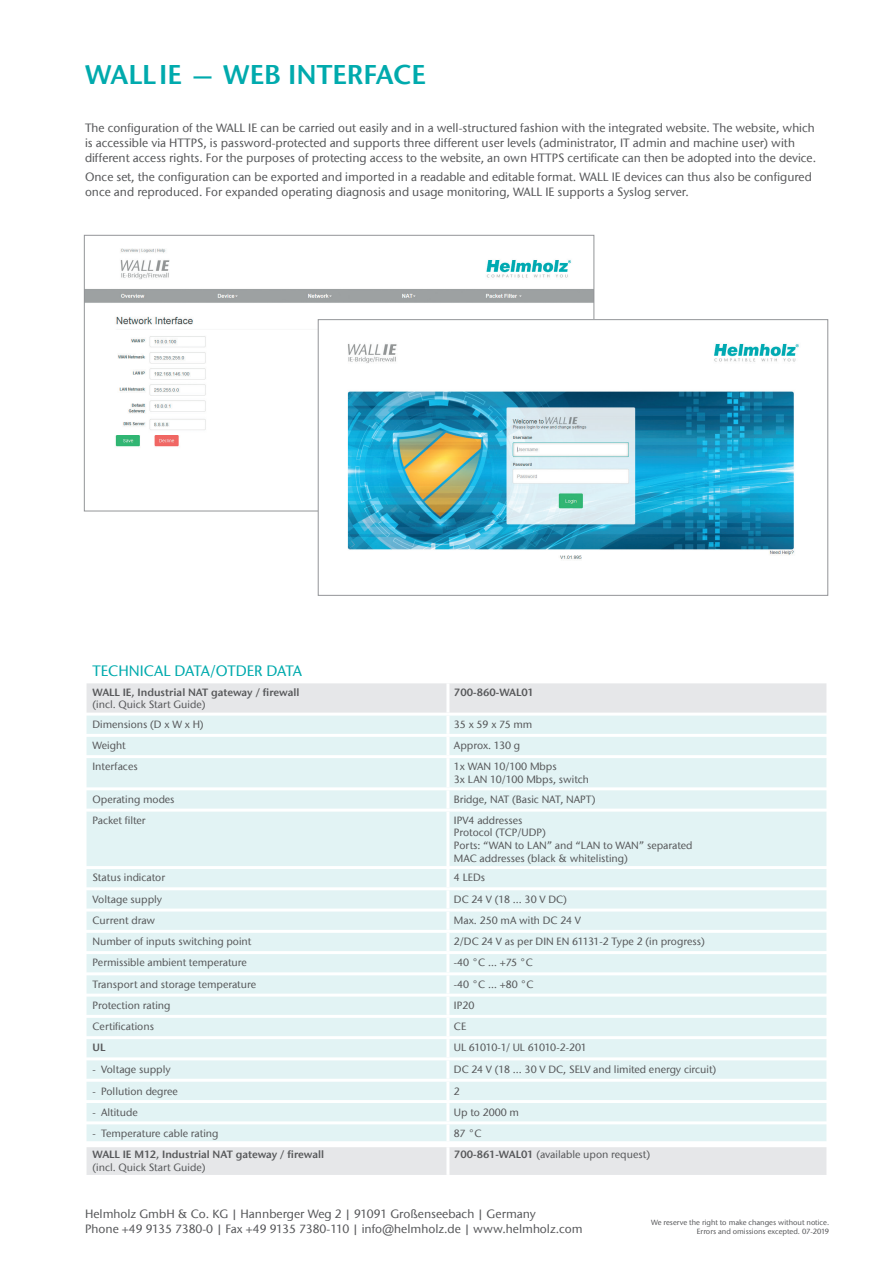
<style>
.page{position:relative;width:893px;height:1263px;background:#fff}
.page>*{position:absolute;margin:0;border:0;box-sizing:border-box;transform-origin:0 0}
.t1{font:27px "ITC Stone Sans Com Semi";color:#00aaad}
.t2{font:500 15px "ITC Stone Sans Com";color:#00aaad}
.t3{font:500 12px/15px "ITC Stone Sans Com";color:#57585a}
.t4{font:500 10.5px/12.6px "ITC Stone Sans Com";color:#57585a}
.t5{font:10.5px "ITC Stone Sans Com Semi";color:#57585a}
.t6{font:500 10.5px "ITC Stone Sans Com";letter-spacing:-.035em;color:#57585a}
.t7{font:500 7.5px/9px "ITC Stone Sans Com";color:#57585a;text-align:right}
.s1{font-family:"ITC Stone Sans Com Semi";font-weight:400}
</style>
<div class="page">
<div style="left:87px;top:683px;width:739px;height:492px;background:#e6e7e9"></div>
<div style="left:87px;top:716px;width:739px;height:425px;background:#e2f3f4"></div>
<hr style="left:446px;top:683px;width:3px;height:30px;background:#fff">
<hr style="left:85px;top:713px;width:363px;height:3px;background:#fff">
<hr style="left:448px;top:713px;width:380px;height:3px;background:#fff">
<hr style="left:446px;top:716px;width:3px;height:18px;background:#fff">
<hr style="left:85px;top:734px;width:363px;height:3px;background:#fff">
<hr style="left:448px;top:734px;width:380px;height:3px;background:#fff">
<hr style="left:446px;top:737px;width:3px;height:18px;background:#fff">
<hr style="left:85px;top:755px;width:363px;height:3px;background:#fff">
<hr style="left:448px;top:755px;width:380px;height:3px;background:#fff">
<hr style="left:446px;top:758px;width:3px;height:29px;background:#fff">
<hr style="left:85px;top:787px;width:363px;height:3px;background:#fff">
<hr style="left:448px;top:787px;width:380px;height:3px;background:#fff">
<hr style="left:446px;top:790px;width:3px;height:19px;background:#fff">
<hr style="left:85px;top:809px;width:363px;height:3px;background:#fff">
<hr style="left:448px;top:809px;width:380px;height:3px;background:#fff">
<hr style="left:446px;top:812px;width:3px;height:54px;background:#fff">
<hr style="left:85px;top:866px;width:363px;height:3px;background:#fff">
<hr style="left:448px;top:866px;width:380px;height:3px;background:#fff">
<hr style="left:446px;top:869px;width:3px;height:18px;background:#fff">
<hr style="left:85px;top:887px;width:363px;height:3px;background:#fff">
<hr style="left:448px;top:887px;width:380px;height:3px;background:#fff">
<hr style="left:446px;top:890px;width:3px;height:18px;background:#fff">
<hr style="left:85px;top:908px;width:363px;height:3px;background:#fff">
<hr style="left:448px;top:908px;width:380px;height:3px;background:#fff">
<hr style="left:446px;top:911px;width:3px;height:19px;background:#fff">
<hr style="left:85px;top:930px;width:363px;height:3px;background:#fff">
<hr style="left:448px;top:930px;width:380px;height:3px;background:#fff">
<hr style="left:446px;top:933px;width:3px;height:18px;background:#fff">
<hr style="left:85px;top:951px;width:363px;height:3px;background:#fff">
<hr style="left:448px;top:951px;width:380px;height:3px;background:#fff">
<hr style="left:446px;top:954px;width:3px;height:18px;background:#fff">
<hr style="left:85px;top:972px;width:363px;height:3px;background:#fff">
<hr style="left:448px;top:972px;width:380px;height:3px;background:#fff">
<hr style="left:446px;top:975px;width:3px;height:18px;background:#fff">
<hr style="left:85px;top:993px;width:363px;height:3px;background:#fff">
<hr style="left:448px;top:993px;width:380px;height:3px;background:#fff">
<hr style="left:446px;top:996px;width:3px;height:19px;background:#fff">
<hr style="left:85px;top:1015px;width:363px;height:3px;background:#fff">
<hr style="left:448px;top:1015px;width:380px;height:3px;background:#fff">
<hr style="left:446px;top:1018px;width:3px;height:18px;background:#fff">
<hr style="left:85px;top:1036px;width:363px;height:3px;background:#fff">
<hr style="left:448px;top:1036px;width:380px;height:3px;background:#fff">
<hr style="left:446px;top:1039px;width:3px;height:18px;background:#fff">
<hr style="left:85px;top:1057px;width:363px;height:3px;background:#fff">
<hr style="left:448px;top:1057px;width:380px;height:3px;background:#fff">
<hr style="left:446px;top:1060px;width:3px;height:19px;background:#fff">
<hr style="left:85px;top:1079px;width:363px;height:3px;background:#fff">
<hr style="left:448px;top:1079px;width:380px;height:3px;background:#fff">
<hr style="left:446px;top:1082px;width:3px;height:18px;background:#fff">
<hr style="left:85px;top:1100px;width:363px;height:3px;background:#fff">
<hr style="left:448px;top:1100px;width:380px;height:3px;background:#fff">
<hr style="left:446px;top:1103px;width:3px;height:18px;background:#fff">
<hr style="left:85px;top:1121px;width:363px;height:3px;background:#fff">
<hr style="left:448px;top:1121px;width:380px;height:3px;background:#fff">
<hr style="left:446px;top:1124px;width:3px;height:17px;background:#fff">
<hr style="left:446px;top:1147px;width:3px;height:28px;background:#fff">
<div style="left:85px;top:1141px;width:363px;height:6px;background:#fff"></div>
<div style="left:448px;top:1141px;width:380px;height:6px;background:#fff"></div>
<img style="left:86px;top:248px;width:506px;height:261px">
<img style="left:320px;top:321px;width:479px;height:238px">
<div style="left:318px;top:319px;width:510px;height:277px;border:1px solid #939598"></div>
<h1 class="t1" style="left:85px;top:57px;width:342px">WALLIE — WEB INTERFACE</h1>
<p class="t3" style="left:85px;top:120px;width:732px">The configuration of the WALL IE can be carried out easily and in a well-structured fashion with the integrated website. The website, which is accessible via HTTPS, is password-protected and supports three different user levels (administrator, IT admin and machine user) with different access rights. For the purposes of protecting access to the website, an own HTTPS certificate can then be adopted into the device.</p>
<p class="t3" style="left:85px;top:170px;width:728px">Once set, the configuration can be exported and imported in a readable and editable format. WALL IE devices can thus also be configured once and reproduced. For expanded operating diagnosis and usage monitoring, WALL IE supports a Syslog server.</p>
<h2 class="t2" style="left:92px;top:661px;width:211px">TECHNICAL DATA/OTDER DATA</h2>
<p class="t5" style="left:92px;top:685px;width:208px">WALL IE, Industrial NAT gateway / firewall</p>
<p class="t4" style="left:92px;top:698px;width:114px">(incl. Quick Start Guide)</p>
<p class="t5" style="left:454px;top:685px;width:81px">700-860-WAL01</p>
<p class="t4" style="left:92px;top:718px;width:113px">Dimensions (D x W x H)</p>
<p class="t4" style="left:454px;top:718px;width:80px">35 x 59 x 75 mm</p>
<p class="t4" style="left:92px;top:739px;width:35px">Weight</p>
<p class="t4" style="left:454px;top:739px;width:68px">Approx. 130 g</p>
<p class="t4" style="left:92px;top:760px;width:47px">Interfaces</p>
<p class="t4" style="left:454px;top:760px;width:137px">1x WAN 10/100 Mbps<br>3x LAN 10/100 Mbps, switch</p>
<p class="t4" style="left:92px;top:792px;width:84px">Operating modes</p>
<p class="t4" style="left:454px;top:792px;width:143px">Bridge, NAT (Basic NAT, NAPT)</p>
<p class="t4" style="left:92px;top:814px;width:55px">Packet filter</p>
<p class="t4" style="left:454px;top:814px;width:240px">IPV4 addresses<br>Protocol (TCP/UDP)<br>Ports: “WAN to LAN” and “LAN to WAN” separated<br>MAC addresses (black &amp; whitelisting)</p>
<p class="t4" style="left:92px;top:871px;width:74px">Status indicator</p>
<p class="t4" style="left:454px;top:871px;width:33px">4 LEDs</p>
<p class="t4" style="left:92px;top:892px;width:71px">Voltage supply</p>
<p class="t4" style="left:454px;top:892px;width:115px">DC 24 V (18 ... 30 V DC)</p>
<p class="t4" style="left:92px;top:914px;width:64px">Current draw</p>
<p class="t4" style="left:454px;top:914px;width:129px">Max. 250 mA with DC 24 V</p>
<p class="t4" style="left:92px;top:935px;width:160px">Number of inputs switching point</p>
<p class="t4" style="left:454px;top:935px;width:252px">2/DC 24 V as per DIN EN 61131-2 Type 2 (in progress)</p>
<p class="t4" style="left:92px;top:956px;width:156px">Permissible ambient temperature</p>
<p class="t4" style="left:454px;top:956px;width:81px">-40 °C … +75 °C</p>
<p class="t4" style="left:92px;top:977px;width:165px">Transport and storage temperature</p>
<p class="t4" style="left:454px;top:977px;width:81px">-40 °C … +80 °C</p>
<p class="t4" style="left:92px;top:999px;width:79px">Protection rating</p>
<p class="t4" style="left:454px;top:999px;width:22px">IP20</p>
<p class="t4" style="left:92px;top:1020px;width:63px">Certifications</p>
<p class="t4" style="left:454px;top:1020px;width:14px">CE</p>
<p class="t5" style="left:92px;top:1041px;width:14px">UL</p>
<p class="t6" style="left:454px;top:1041px;width:134px">UL 61010-1/ UL 61010-2-201</p>
<p class="t4" style="left:92px;top:1063px;width:80px">- Voltage supply</p>
<p class="t4" style="left:454px;top:1063px;width:264px">DC 24 V (18 ... 30 V DC, SELV and limited energy circuit)</p>
<p class="t4" style="left:92px;top:1085px;width:87px">- Pollution degree</p>
<p class="t4" style="left:454px;top:1085px;width:8px">2</p>
<p class="t4" style="left:92px;top:1106px;width:47px">- Altitude</p>
<p class="t4" style="left:454px;top:1106px;width:67px">Up to 2000 m</p>
<p class="t4" style="left:92px;top:1127px;width:127px">- Temperature cable rating</p>
<p class="t4" style="left:454px;top:1127px;width:29px">87 °C</p>
<p class="t5" style="left:92px;top:1148px;width:233px">WALL IE M12, Industrial NAT gateway / firewall</p>
<p class="t4" style="left:92px;top:1160px;width:114px">(incl. Quick Start Guide)</p>
<p class="t4" style="left:454px;top:1148px;width:198px"><span class="s1">700-861-WAL01</span> (available upon request)</p>
<p class="t3" style="left:85px;top:1206px;width:499px">Helmholz GmbH &amp; Co. KG | Hannberger Weg 2 | 91091 Großenseebach | Germany<br>Phone +49 9135 7380-0 | Fax +49 9135 7380-110 | info@helmholz.de | www.helmholz.com</p>
<p class="t7" style="left:651px;top:1218px;width:180px">We reserve the right to make changes without notice.<br>Errors and omissions excepted. 07-2019</p>
</div>
